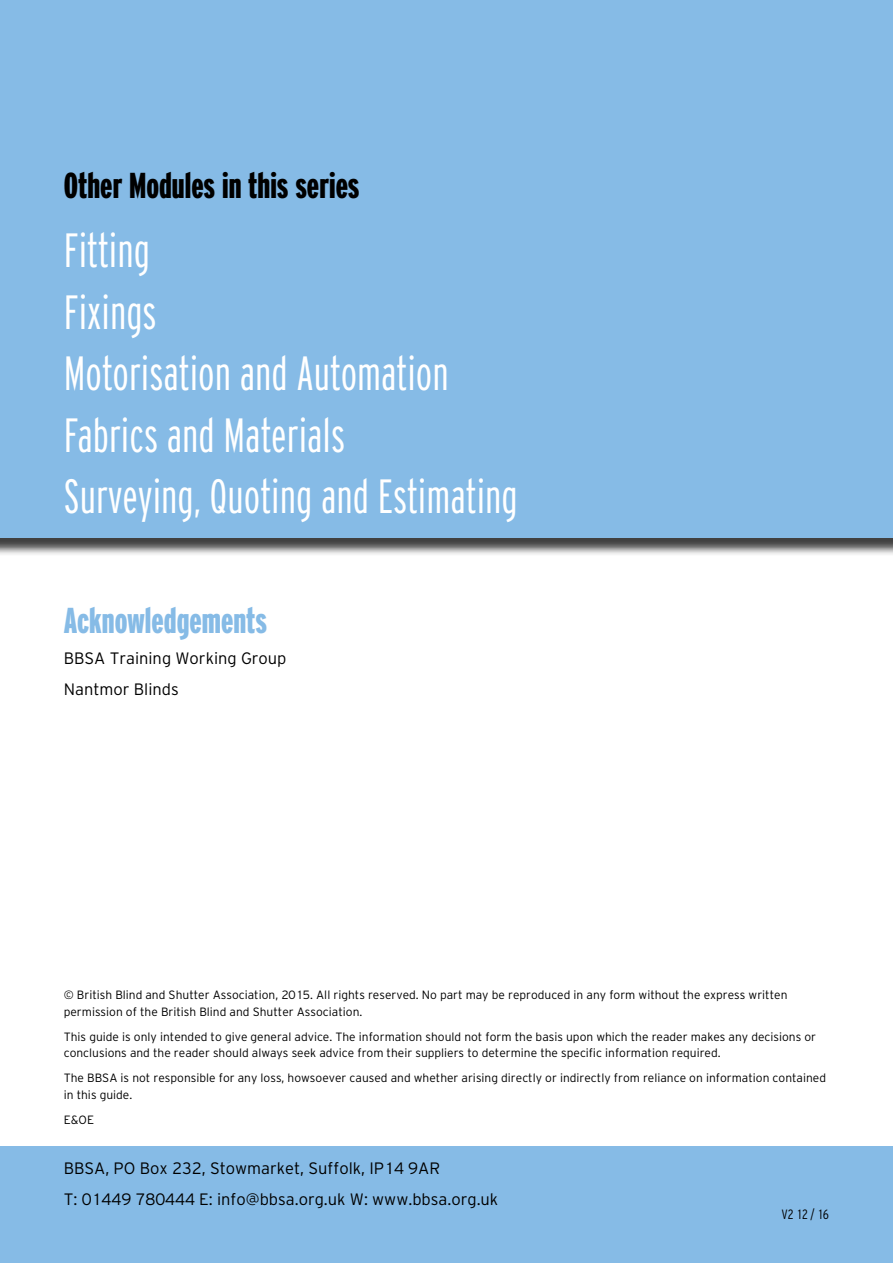
<style>
.page{position:relative;width:893px;height:1263px;background:#fff}
.page>*{position:absolute;margin:0;border:0;box-sizing:border-box;transform-origin:0 0}
.t1{font:48px/61.5px "I506 Interstate Light Compressed";color:#fff}
.t2{font:36px "I509 Interstate Black Compressed";color:#000}
.t3{font:36px "I509 Interstate Black Compressed";color:#86bbe6}
.t4{font:16.5px/31px "I510 Interstate Light";color:#000}
.t5{font:condensed 13.5px "I514 Interstate Light";color:#000}
.t6{font:12px/16.5px "I510 Interstate Light";color:#000}
</style>
<div class="page">
<div style="left:0;top:0;width:893px;height:556px;background:#000;opacity:.75"></div>
<div style="left:0;top:0;width:893px;height:538px;background:#86bbe6"></div>
<div style="left:0;top:1146px;width:893px;height:117px;background:#86bbe6"></div>
<h2 class="t2" style="left:64px;top:166px;width:297px">Other Modules in this series</h2>
<h1 class="t1" style="left:64px;top:220px;width:455px">Fitting<br>Fixings<br>Motorisation and Automation<br>Fabrics and Materials<br>Surveying, Quoting and Estimating</h1>
<h2 class="t3" style="left:64px;top:600px;width:205px">Acknowledgements</h2>
<h3 class="t4" style="left:64px;top:642px;width:224px">BBSA Training Working Group<br>Nantmor Blinds</h3>
<p class="t6" style="left:64px;top:986px;width:725px">© British Blind and Shutter Association, 2015. All rights reserved. No part may be reproduced in any form without the express written permission of the British Blind and Shutter Association.</p>
<p class="t6" style="left:64px;top:1028px;width:754px">This guide is only intended to give general advice. The information should not form the basis upon which the reader makes any decisions or conclusions and the reader should always seek advice from their suppliers to determine the specific information required.</p>
<p class="t6" style="left:64px;top:1069px;width:764px">The BBSA is not responsible for any loss, howsoever caused and whether arising directly or indirectly from reliance on information contained in this guide.</p>
<p class="t6" style="left:64px;top:1111px;width:32px">E&amp;OE</p>
<h3 class="t4" style="left:64px;top:1153px;width:436px">BBSA, PO Box 232, Stowmarket, Suffolk, IP14 9AR<br>T: 01449 780444 E: info@bbsa.org.uk W: www.bbsa.org.uk</h3>
<p class="t5" style="left:781px;top:1207px;width:49px">V2 12 / 16</p>
</div>
